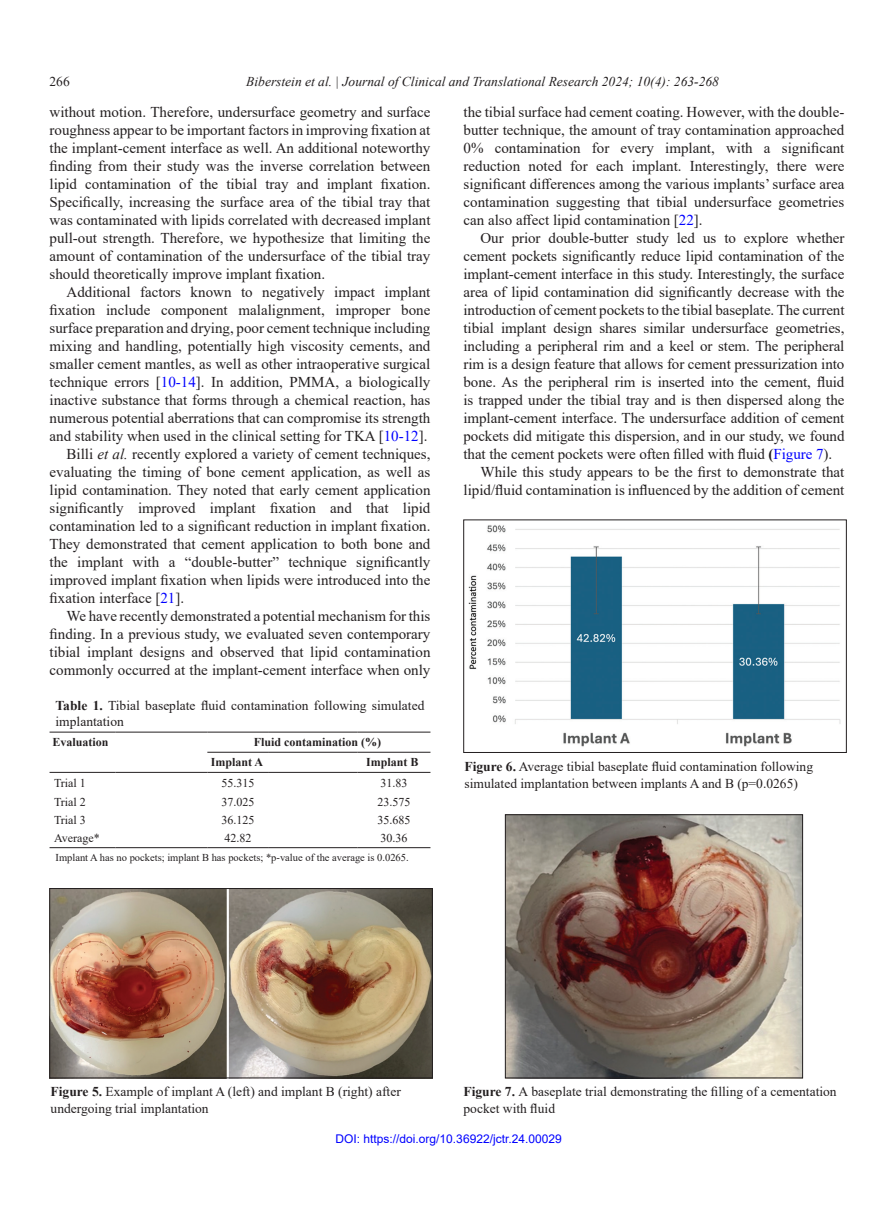
<style>
.page{position:relative;width:894px;height:1212px;background:#fff}
.page>*{position:absolute;margin:0;border:0;box-sizing:border-box;transform-origin:0 0}
.TX{font:15px/18px "Times New Roman";color:#231f20;text-align:justify}
.FGC{font:13.5px/16.5px "Times New Roman";color:#231f20}
.t1{font:italic 13.5px "Times New Roman";color:#231f20}
.TT{font:13.5px/16.5px "Times New Roman";color:#231f20}
.TB{font:12px "Times New Roman";color:#231f20}
.TCH{font:700 12px "Times New Roman";color:#231f20}
.t2{font:12px "Arial";color:#00f}
.TBL{font:12px "Times New Roman";color:#231f20}
.TFN{font:10.5px "Times New Roman";color:#231f20}
.s1{color:#00f}
.s2{font-style:italic}
.s3{font-weight:700}
</style>
<div class="page">
<hr style="left:50px;top:847px;width:66px;height:1px;background:#231f20">
<hr style="left:116px;top:847px;width:91px;height:1px;background:#231f20">
<hr style="left:207px;top:847px;width:62px;height:1px;background:#231f20">
<hr style="left:269px;top:847px;width:88px;height:1px;background:#231f20">
<hr style="left:357px;top:847px;width:73px;height:1px;background:#231f20">
<hr style="left:50px;top:772px;width:66px;height:1px;background:#231f20">
<hr style="left:116px;top:772px;width:91px;height:1px;background:#231f20">
<hr style="left:207px;top:772px;width:62px;height:1px;background:#231f20">
<hr style="left:269px;top:772px;width:88px;height:1px;background:#231f20">
<hr style="left:357px;top:772px;width:73px;height:1px;background:#231f20">
<hr style="left:50px;top:732px;width:66px;height:1px;background:#231f20">
<hr style="left:116px;top:732px;width:91px;height:1px;background:#231f20">
<hr style="left:207px;top:732px;width:62px;height:1px;background:#231f20">
<hr style="left:269px;top:732px;width:88px;height:1px;background:#231f20">
<hr style="left:357px;top:732px;width:73px;height:1px;background:#231f20">
<hr style="left:207px;top:752px;width:62px;height:1px;background:#231f20">
<hr style="left:269px;top:752px;width:88px;height:1px;background:#231f20">
<hr style="left:357px;top:752px;width:73px;height:1px;background:#231f20">
<img style="left:468px;top:525px;width:373px;height:222px">
<div style="left:463px;top:520px;width:383px;height:233px;border:1px solid #231f20"></div>
<img style="left:52px;top:890px;width:378px;height:186px">
<div style="left:50px;top:888px;width:382px;height:190px;border:1px solid #231f20"></div>
<img style="left:507px;top:816px;width:293px;height:260px">
<div style="left:505px;top:814px;width:297px;height:264px;border:1px solid #231f20"></div>
<p class="FGC" style="left:50px;top:73px;width:22px">266</p>
<p class="t1" style="left:246px;top:72px;width:474px">Biberstein et al. | Journal of Clinical and Translational Research 2024; 10(4): 263-268</p>
<p class="TX" style="left:50px;top:102px;width:382px">without motion. Therefore, undersurface geometry and surface roughness appear to be important factors in improving fixation at the implant-cement interface as well. An additional noteworthy finding from their study was the inverse correlation between lipid contamination of the tibial tray and implant fixation.<br>Specifically, increasing the surface area of the tibial tray that was contaminated with lipids correlated with decreased implant pull-out strength. Therefore, we hypothesize that limiting the amount of contamination of the undersurface of the tibial tray should theoretically improve implant fixation.</p>
<p class="TX" style="left:50px;top:282px;width:382px;text-indent:17px">Additional factors known to negatively impact implant fixation include component malalignment, improper bone surface preparation and drying, poor cement technique including mixing and handling, potentially high viscosity cements, and smaller cement mantles, as well as other intraoperative surgical technique errors [<span class="s1">10-14</span>]. In addition, PMMA, a biologically inactive substance that forms through a chemical reaction, has numerous potential aberrations that can compromise its strength and stability when used in the clinical setting for TKA [<span class="s1">10-12</span>].</p>
<p class="TX" style="left:50px;top:444px;width:382px;text-indent:17px">Billi <span class="s2">et al.</span> recently explored a variety of cement techniques, evaluating the timing of bone cement application, as well as lipid contamination. They noted that early cement application significantly improved implant fixation and that lipid contamination led to a significant reduction in implant fixation.<br>They demonstrated that cement application to both bone and the implant with a “double-butter” technique significantly improved implant fixation when lipids were introduced into the fixation interface [<span class="s1">21</span>].</p>
<p class="TX" style="left:50px;top:606px;width:382px;text-indent:17px">We have recently demonstrated a potential mechanism for this finding. In a previous study, we evaluated seven contemporary tibial implant designs and observed that lipid contamination commonly occurred at the implant-cement interface when only</p>
<p class="TT" style="left:56px;top:696px;width:370px"><span class="s3">Table 1.</span> Tibial baseplate fluid contamination following simulated implantation</p>
<p class="TCH" style="left:52px;top:733px;width:58px">Evaluation</p>
<p class="TCH" style="left:253px;top:733px;width:129px">Fluid contamination (%)</p>
<p class="TCH" style="left:211px;top:754px;width:54px">Implant A</p>
<p class="TCH" style="left:366px;top:754px;width:54px">Implant B</p>
<p class="TB" style="left:54px;top:774px;width:33px">Trial 1</p>
<p class="TB" style="left:221px;top:774px;width:34px">55.315</p>
<p class="TB" style="left:380px;top:774px;width:28px">31.83</p>
<p class="TB" style="left:54px;top:793px;width:33px">Trial 2</p>
<p class="TB" style="left:221px;top:793px;width:34px">37.025</p>
<p class="TB" style="left:377px;top:793px;width:34px">23.575</p>
<p class="TB" style="left:54px;top:812px;width:33px">Trial 3</p>
<p class="TB" style="left:221px;top:812px;width:34px">36.125</p>
<p class="TB" style="left:377px;top:812px;width:34px">35.685</p>
<p class="TBL" style="left:54px;top:829px;width:47px">Average*</p>
<p class="TBL" style="left:224px;top:829px;width:28px">42.82</p>
<p class="TBL" style="left:380px;top:829px;width:28px">30.36</p>
<p class="TFN" style="left:56px;top:850px;width:354px">Implant A has no pockets; implant B has pockets; *p-value of the average is 0.0265.</p>
<p class="TX" style="left:463px;top:102px;width:382px">the tibial surface had cement coating. However, with the double&shy;butter technique, the amount of tray contamination approached 0% contamination for every implant, with a significant reduction noted for each implant. Interestingly, there were significant differences among the various implants’ surface area contamination suggesting that tibial undersurface geometries can also affect lipid contamination [<span class="s1">22</span>].</p>
<p class="TX" style="left:463px;top:228px;width:382px;text-indent:17px">Our prior double-butter study led us to explore whether cement pockets significantly reduce lipid contamination of the implant-cement interface in this study. Interestingly, the surface area of lipid contamination did significantly decrease with the introduction of cement pockets to the tibial baseplate. The current tibial implant design shares similar undersurface geometries, including a peripheral rim and a keel or stem. The peripheral rim is a design feature that allows for cement pressurization into bone. As the peripheral rim is inserted into the cement, fluid is trapped under the tibial tray and is then dispersed along the implant-cement interface. The undersurface addition of cement pockets did mitigate this dispersion, and in our study, we found that the cement pockets were often filled with fluid <span class="s3">(</span><span class="s1">Figure 7</span>).</p>
<p class="TX" style="left:463px;top:462px;width:382px;text-align:right">While this study appears to be the first to demonstrate that lipid/fluid contamination is influenced by the addition of cement</p>
<p class="FGC" style="left:464px;top:758px;width:350px"><span class="s3">Figure 6.</span> Average tibial baseplate fluid contamination following simulated implantation between implants A and B (p=0.0265)</p>
<p class="FGC" style="left:51px;top:1083px;width:351px"><span class="s3">Figure 5.</span> Example of implant A (left) and implant B (right) after undergoing trial implantation</p>
<p class="FGC" style="left:463px;top:1083px;width:374px"><span class="s3">Figure 7.</span> A baseplate trial demonstrating the filling of a cementation pocket with fluid</p>
<p class="t2" style="left:335px;top:1130px;width:228px">DOI: https://doi.org/10.36922/jctr.24.00029</p>
</div>
